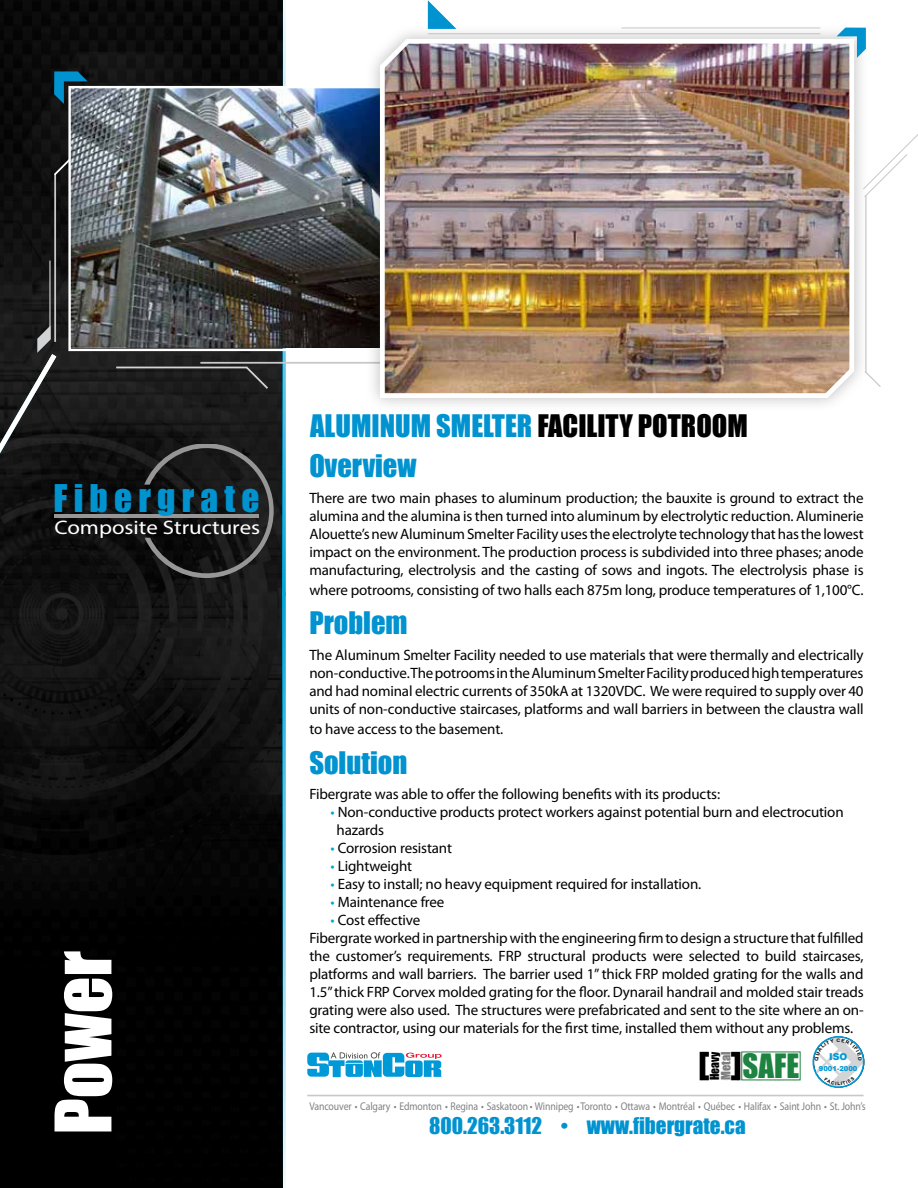
<style>
.page{position:relative;width:918px;height:1188px;background:#fff}
.page>*{position:absolute;margin:0;border:0;box-sizing:border-box;transform-origin:0 0}
.t1{font:72px "Impact";color:#fff}
.t2{font:35.25px "Impact";color:#0093d0}
.t3{font:30.75px "Impact";color:#1e8341}
.t4{font:900 30.75px "Arial";color:#000}
.t5{font:28.5px "Impact";color:#0093d0}
.t6{font:21.15px "Impact";color:#0093d0}
.t7{font:19.65px "Myriad Pro";color:#fff;scale:1.17 1}
.t8{font:15px/18px "Myriad Pro";letter-spacing:-.01em;color:#000;text-align:justify}
.t9{font:11.85px "Impact";color:#7e7e7e;scale:1.04 1}
.t10{font:11.7px "Impact";color:#000}
.t11{font:11.25px "Myriad Pro";letter-spacing:-.01em;color:#808285;scale:.87 1}
.t12{font:900 9.45px "Arial";color:#0099d8}
.t13{font:900 6.75px "Arial";color:#0099d8}
.t14{font:700 4.8px "Arial";color:#000;scale:1.11 1}
.s1{color:#000}
.s2{color:#00a5d9}
</style>
<div class="page">
<img style="left:0;top:0;width:282px;height:1188px">
<svg style="left:282px;top:0;width:4px;height:593px"></svg>
<svg style="left:282px;top:593px;width:4px;height:595px;background:#61b2cc"></svg>
<hr style="left:54px;top:515px;width:205px;height:3px;background:#969696">
<svg style="left:144px;top:445px;width:130px;height:133px;background:#242424"></svg>
<hr style="left:54px;top:174px;width:2px;height:168px;background:#c7c8ca">
<hr style="left:49px;top:261px;width:2px;height:78px;background:#c7c8ca">
<hr style="left:200px;top:362px;width:184px;height:2px;background:#c7c8ca">
<svg style="left:52px;top:137px;width:16px;height:40px"></svg>
<svg style="left:244px;top:365px;width:26px;height:26px"></svg>
<hr style="left:116px;top:367px;width:131px;height:1px;background:#d1d3d4">
<svg style="left:54px;top:71px;width:34px;height:33px"></svg>
<svg style="left:0;top:325px;width:61px;height:357px;background:#1c1c1c"></svg>
<hr style="left:307px;top:1095px;width:557px;height:1px;background:#c7c8ca">
<img style="left:71px;top:89px;width:294px;height:259px">
<div style="left:68px;top:86px;width:392px;height:265px;border:2px solid #fff"></div>
<div style="left:365px;top:24px;width:505px;height:389px;background:#000;opacity:.26"></div>
<img style="left:376px;top:36px;width:481px;height:364px">
<svg style="left:428px;top:0;width:28px;height:29px"></svg>
<hr style="left:621px;top:28px;width:199px;height:1px;background:#c7c8ca">
<hr style="left:428px;top:33px;width:392px;height:1px;background:#c7c8ca">
<svg style="left:837px;top:28px;width:29px;height:30px"></svg>
<svg style="left:863px;top:370px;width:18px;height:18px"></svg>
<hr style="left:865px;top:195px;width:2px;height:178px;background:#c7c8ca">
<svg style="left:862px;top:89px;width:56px;height:109px"></svg>
<svg style="left:307px;top:1052px;width:135px;height:25px"></svg>
<svg style="left:813px;top:1037px;width:51px;height:50px"></svg>
<h2 class="t2" style="left:53px;top:471px;width:208px">F i b e r g r a t e</h2>
<h3 class="t7" style="left:54px;top:515px;width:177px">Composite Structures</h3>
<h1 class="t1" style="left:27px;top:1134px;width:185px;rotate:-90deg">Power</h1>
<h3 class="t5" style="left:310px;top:404px;width:439px">ALUMINUM SMELTER <span class="s1">FACILITY POTROOM</span></h3>
<h3 class="t5" style="left:309px;top:444px;width:109px">Overview</h3>
<p class="t8" style="left:309px;top:488px;width:556px">There are two main phases to aluminum production; the bauxite is ground to extract the alumina and the alumina is then turned into aluminum by electrolytic reduction. Aluminerie Alouette’s new Aluminum Smelter Facility uses the electrolyte technology that has the lowest impact on the environment. The production process is subdivided into three phases; anode manufacturing, electrolysis and the casting of sows and ingots. The electrolysis phase is</p>
<p class="t8" style="left:309px;top:580px;width:556px">where potrooms, consisting of two halls each 875m long, produce temperatures of 1,100°C.</p>
<h3 class="t5" style="left:309px;top:601px;width:100px">Problem</h3>
<p class="t8" style="left:309px;top:646px;width:556px">The Aluminum Smelter Facility needed to use materials that were thermally and electrically non-conductive. The potrooms in the Aluminum Smelter Facility produced high temperatures and had nominal electric currents of 350kA at 1320VDC. We were required to supply over 40 units of non-conductive staircases, platforms and wall barriers in between the claustra wall</p>
<p class="t8" style="left:309px;top:719px;width:195px">to have access to the basement.</p>
<h3 class="t5" style="left:309px;top:740px;width:99px">Solution</h3>
<p class="t8" style="left:309px;top:785px;width:412px">Fibergrate was able to offer the following benefits with its products:</p>
<p class="t8" style="left:337px;top:803px;width:509px;text-indent:-6px"><span class="s2">•</span> Non-conductive products protect workers against potential burn and electrocution hazards</p>
<p class="t8" style="left:330px;top:839px;width:123px"><span class="s2">•</span> Corrosion resistant</p>
<p class="t8" style="left:330px;top:857px;width:83px"><span class="s2">•</span> Lightweight</p>
<p class="t8" style="left:330px;top:875px;width:372px"><span class="s2">•</span> Easy to install; no heavy equipment required for installation.</p>
<p class="t8" style="left:330px;top:893px;width:116px"><span class="s2">•</span> Maintenance free</p>
<p class="t8" style="left:309px;top:911px;width:556px;text-align:left;text-indent:21px"><span class="s2">•</span> Cost effective<br>Fibergrate worked in partnership with the engineering firm to design a structure that fulfilled the customer’s requirements. FRP structural products were selected to build staircases, platforms and wall barriers. The barrier used 1” thick FRP molded grating for the walls and 1.5” thick FRP Corvex molded grating for the floor. Dynarail handrail and molded stair treads grating were also used. The structures were prefabricated and sent to the site where an on&shy;site contractor, using our materials for the first time, installed them without any problems.</p>
<p class="t14" style="left:837px;top:1037px;width:5px">C</p>
<p class="t10" style="left:706px;top:1080px;width:30px;rotate:-90deg">Heavy</p>
<p class="t9" style="left:717px;top:1080px;width:29px;rotate:-90deg">Metal</p>
<h3 class="t3" style="left:743px;top:1042px;width:58px">SAFE</h3>
<h3 class="t4" style="left:698px;top:1041px;width:46px">[ ]</h3>
<p class="t12" style="left:829px;top:1050px;width:20px">ISO</p>
<p class="t13" style="left:819px;top:1064px;width:40px">9001-2000</p>
<p class="t11" style="left:309px;top:1099px;width:641px">Vancouver • Calgary • Edmonton • Regina • Saskatoon • Winnipeg • Toronto • Ottawa • Montréal • Québec • Halifax • Saint John • St. John’s</p>
<h3 class="t6" style="left:429px;top:1110px;width:318px">800.263.3112 • www.fibergrate.ca</h3>
</div>
